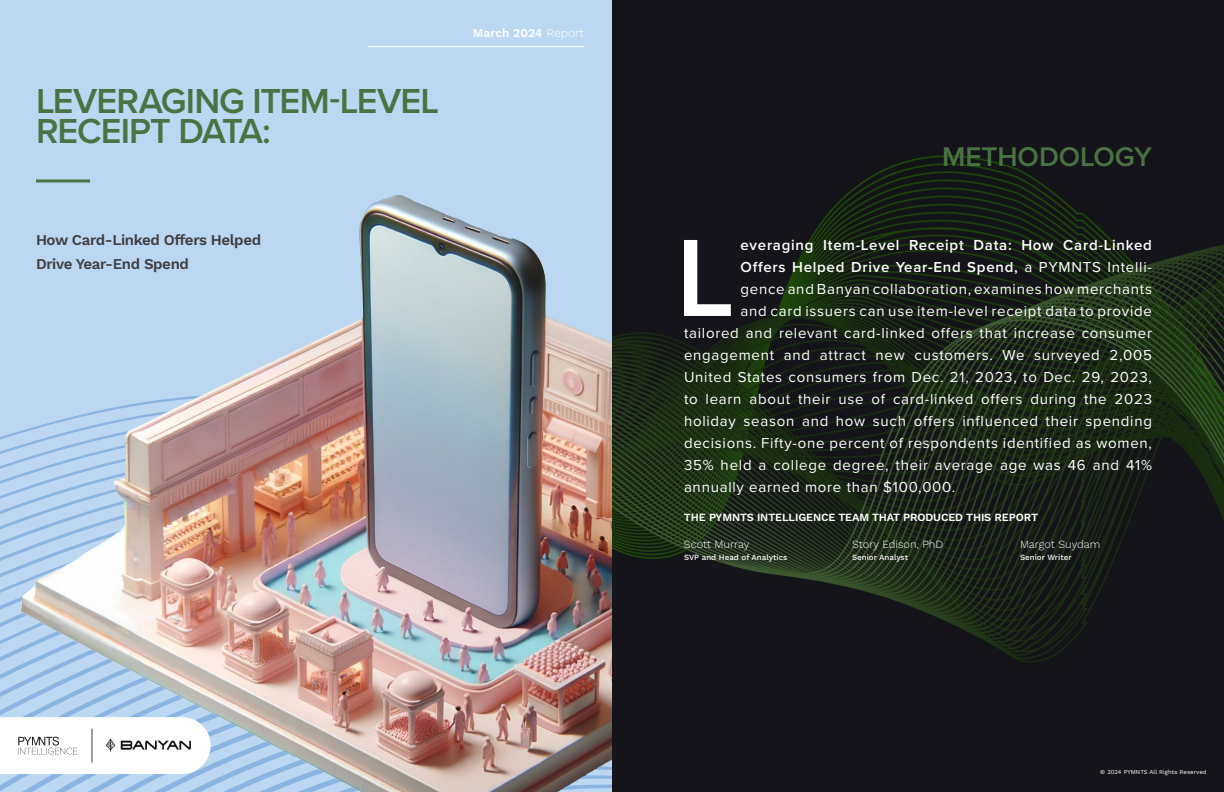
<style>
.page{position:relative;width:1224px;height:792px;background:#fff}
.page>*{position:absolute;margin:0;border:0;box-sizing:border-box;transform-origin:0 0}
.t1{font:600 114px "Proxima Nova";color:#fff}
.t2{font:600 36px/30px "Proxima Nova";letter-spacing:-.03em;color:#4a7343}
.t3{font:600 28px "Proxima Nova";letter-spacing:-.005em;color:#4a7343}
.t4{font:15px "Proxima Nova";letter-spacing:.05em;color:#fff}
.t5{font:600 15px "Proxima Nova";letter-spacing:.05em;color:#fff}
.t6{font:600 15px/24px "Work Sans";letter-spacing:-.025em;color:#414042}
.t7{font:600 12px "Work Sans";color:#fff}
.t8{font:600 11px "Work Sans";letter-spacing:-.01em;color:#fff}
.t9{font:300 11px "Work Sans";color:#fff}
.t10{font:500 8px "Work Sans";color:#fff}
.t11{font:6px "Work Sans";letter-spacing:.005em;color:#fff}
.s1{font-weight:300}
.s2{font-weight:400}
</style>
<div class="page">
<div style="left:0;top:0;width:621px;height:792px;background:#bcd7f1"></div>
<img style="left:0;top:182px;width:612px;height:530px">
<img style="left:0;top:712px;width:612px;height:80px">
<img style="left:107px;top:740px;width:84px;height:12px">
<hr style="left:368px;top:46px;width:216px;height:1px;background:#fff">
<hr style="left:36px;top:179px;width:54px;height:3px;background:#4a7343">
<svg style="left:612px;top:0;width:612px;height:792px;background:#171c19"></svg>
<h2 class="t2" style="left:36px;top:85px;width:405px">LEVERAGING ITEM-LEVEL<br>RECEIPT DATA:</h2>
<p class="t7" style="left:473px;top:26px;width:113px">March 2024 <span class="s1">Report</span></p>
<h3 class="t3" style="left:942px;top:136px;width:211px">METHODOLOGY</h3>
<p class="t6" style="left:36px;top:229px;width:227px">How Card-Linked Offers Helped<br>Drive Year-End Spend</p>
<h1 class="t1" style="left:676px;top:193px;width:60px">L</h1>
<p class="t5" style="left:741px;top:234px;width:413px">everaging Item-Level Receipt Data: How Card-Linked</p>
<p class="t5" style="left:741px;top:256px;width:413px">Offers Helped Drive Year-End Spend, <span class="s2">a PYMNTS Intelli-</span></p>
<p class="t4" style="left:741px;top:278px;width:413px">gence and Banyan collaboration, examines how merchants</p>
<p class="t4" style="left:741px;top:300px;width:413px">and card issuers can use item-level receipt data to provide</p>
<p class="t4" style="left:684px;top:322px;width:470px">tailored and relevant card-linked offers that increase consumer</p>
<p class="t4" style="left:684px;top:344px;width:470px">engagement and attract new customers. We surveyed 2,005</p>
<p class="t4" style="left:684px;top:366px;width:469px">United States consumers from Dec. 21, 2023, to Dec. 29, 2023,</p>
<p class="t4" style="left:684px;top:388px;width:470px">to learn about their use of card-linked offers during the 2023</p>
<p class="t4" style="left:684px;top:410px;width:470px">holiday season and how such offers influenced their spending</p>
<p class="t4" style="left:684px;top:432px;width:470px">decisions. Fifty-one percent of respondents identified as women,</p>
<p class="t4" style="left:684px;top:454px;width:470px">35% held a college degree, their average age was 46 and 41%</p>
<p class="t4" style="left:684px;top:476px;width:273px">annually earned more than $100,000.</p>
<p class="t8" style="left:684px;top:511px;width:356px">THE PYMNTS INTELLIGENCE TEAM THAT PRODUCED THIS REPORT</p>
<p class="t9" style="left:684px;top:538px;width:67px">Scott Murray</p>
<p class="t10" style="left:684px;top:552px;width:105px">SVP and Head of Analytics</p>
<p class="t9" style="left:852px;top:538px;width:93px">Story Edison, PhD</p>
<p class="t10" style="left:852px;top:552px;width:58px">Senior Analyst</p>
<p class="t9" style="left:1020px;top:538px;width:82px">Margot Suydam</p>
<p class="t10" style="left:1020px;top:552px;width:53px">Senior Writer</p>
<p class="t11" style="left:1100px;top:769px;width:108px">© 2024 PYMNTS All Rights Reserved</p>
</div>
